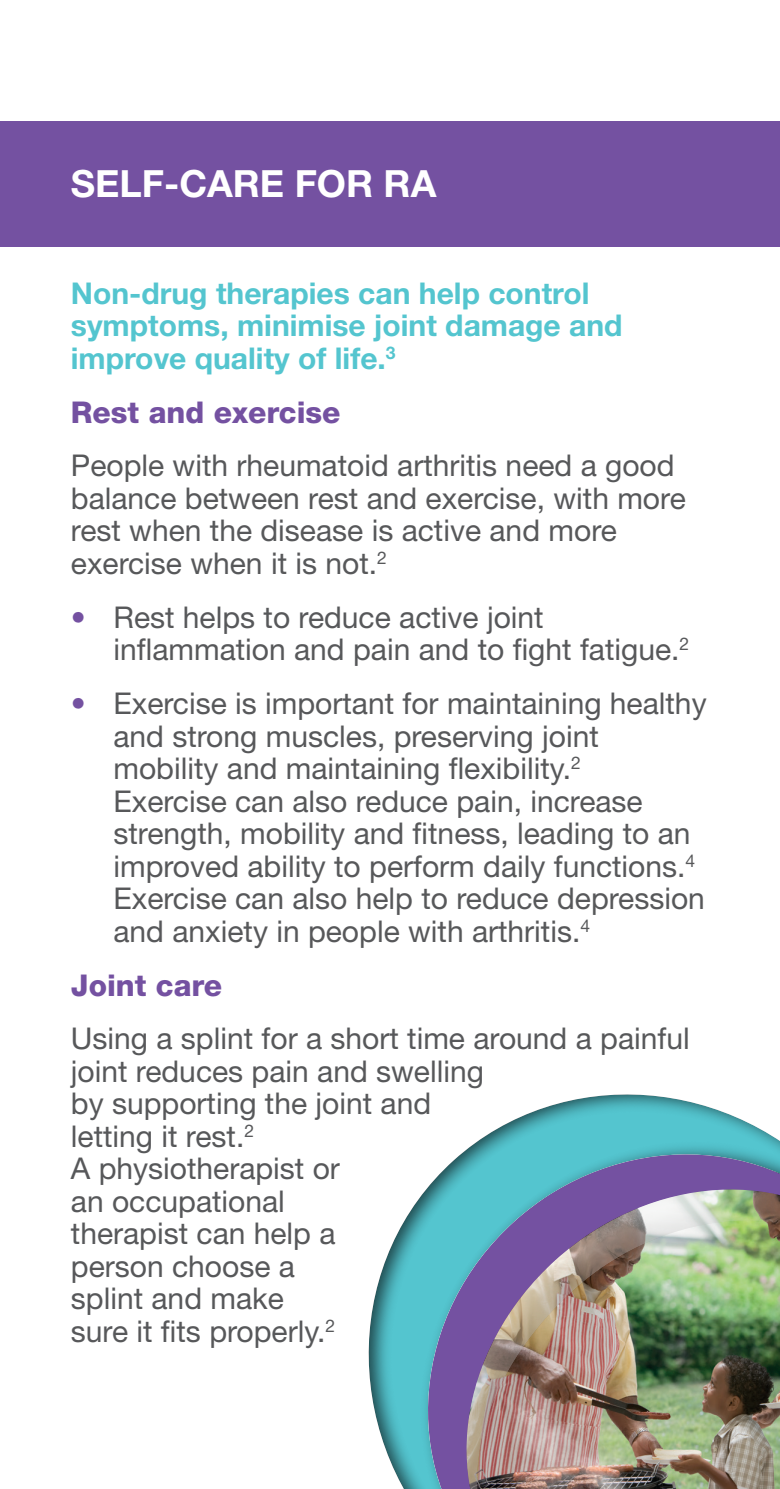
<style>
.page{position:relative;width:780px;height:1489px;background:#fff}
.page>*{position:absolute;margin:0;border:0;box-sizing:border-box;transform-origin:0 0}
.t1{font:700 37.5px "Helvetica Neue LT Pro";color:#fff}
.t2{font:30px/32.5px "Helvetica Neue LT Pro";color:#57585a}
.t3{font:700 30px/32.5px "Helvetica Neue LT Pro";color:#54c5cf}
.t4{font:800 30px "Helvetica Neue LT Pro";color:#7451a1}
.s1{color:#7451a1}
</style>
<div class="page">
<div style="left:0;top:121px;width:780px;height:126px;background:#7451a1"></div>
<img style="left:372px;top:1094px;width:408px;height:394px">
<p class="t1" style="left:71px;top:160px;width:367px">SELF-CARE FOR RA</p>
<p class="t3" style="left:71px;top:276px;width:553px">Non-drug therapies can help control symptoms, minimise joint damage and improve quality of life.<sup>3</sup></p>
<p class="t4" style="left:71px;top:394px;width:271px">Rest and exercise</p>
<p class="t2" style="left:71px;top:449px;width:616px">People with rheumatoid arthritis need a good balance between rest and exercise, with more rest when the disease is active and more exercise when it is not.<sup>2</sup></p>
<p class="t2" style="left:113px;top:600px;width:577px;text-indent:-43px"><span class="s1">•</span> Rest helps to reduce active joint inflammation and pain and to fight fatigue.<sup>2</sup></p>
<p class="t2" style="left:113px;top:686px;width:594px;text-indent:-43px"><span class="s1">•</span> Exercise is important for maintaining healthy and strong muscles, preserving joint mobility and maintaining flexibility.<sup>2<br></sup>Exercise can also reduce pain, increase strength, mobility and fitness, leading to an improved ability to perform daily functions.<sup>4<br></sup>Exercise can also help to reduce depression and anxiety in people with arthritis.<sup>4</sup></p>
<p class="t4" style="left:71px;top:967px;width:153px">Joint care</p>
<p class="t2" style="left:71px;top:1021px;width:620px">Using a splint for a short time around a painful joint reduces pain and swelling<br>by supporting the joint and<br>letting it rest.<sup>2<br></sup>A physiotherapist or<br>an occupational<br>therapist can help a<br>person choose a<br>splint and make<br>sure it fits properly.<sup>2</sup></p>
</div>
